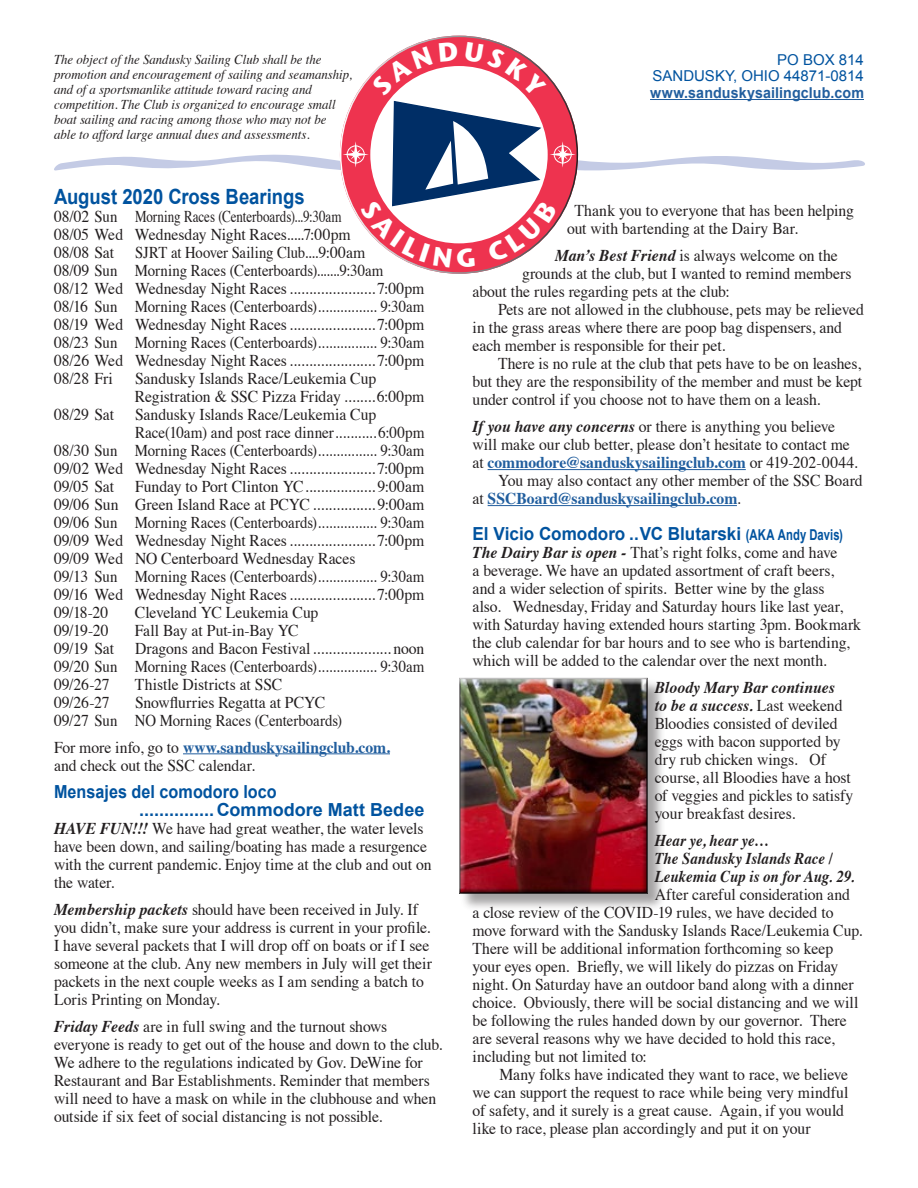
<style>
.page{position:relative;width:918px;height:1188px;background:#fff}
.page>*{position:absolute;margin:0;border:0;box-sizing:border-box;transform-origin:0 0}
.t1{font:700 21px "Arial";color:#00539f;scale:.88 1}
.t2{font:700 18px "Arial";color:#00539f;scale:.95 1}
.t3{font:700 18px "Arial";color:#00539f}
.t4{font:700 18px "Arial";color:#00539f;scale:.9 1}
.t5{font:16.5px/18px "Times";letter-spacing:-.005em;color:#231f20;scale:.95 1}
.t6{font:italic 700 16.5px "Times";color:#231f20;scale:.9 1}
.t7{font:16.5px "Times";letter-spacing:-.005em;color:#231f20;scale:.92 1}
.t8{font:700 16.5px "Times";letter-spacing:-.005em;color:#215e9e;scale:.95 1}
.t9{font:16.5px "Times";letter-spacing:-.005em;color:#231f20;scale:.89 1}
.t10{font:15px "Arial";color:#00539f}
.t11{font:700 15px "Arial";letter-spacing:.01em;color:#215e9e;scale:.95 1}
.t12{font:italic 13.5px/15px "Times";color:#231f20;scale:.95 1}
.s1{font-weight:400;color:#231f20}
.s2{font-weight:700;font-style:italic}
.s3{font-weight:700;color:#215e9e}
.s4{font-size:15px}
</style>
<div class="page">
<hr style="left:183px;top:753px;width:207px;height:1px;background:#215e9e">
<hr style="left:488px;top:469px;width:258px;height:1px;background:#215e9e">
<hr style="left:488px;top:505px;width:249px;height:1px;background:#215e9e">
<div style="left:460px;top:678px;width:206px;height:233px;background:#231f20;opacity:.41"></div>
<div style="left:455px;top:673px;width:200px;height:222px;background:#231f20;opacity:.75"></div>
<svg style="left:54px;top:42px;width:811px;height:226px"></svg>
<p class="t12" style="left:54px;top:51px;width:316px">The object of the Sandusky Sailing Club shall be the promotion and encouragement of sailing and seamanship, and of a sportsmanlike attitude toward racing and competition. The Club is organized to encourage small boat sailing and racing among those who may not be</p>
<p class="t12" style="left:54px;top:126px;width:271px">able to afford large annual dues and assessments.</p>
<p class="t1" style="left:54px;top:183px;width:287px">August 2020 Cross Bearings</p>
<p class="t5" style="left:54px;top:206px;width:304px">08/02 Sun Morning Races (Centerboards)...9:30am</p>
<p class="t5" style="left:54px;top:224px;width:314px">08/05 Wed Wednesday Night Races.....7:00pm</p>
<p class="t5" style="left:54px;top:242px;width:65px">08/08 Sat</p>
<p class="t9" style="left:135px;top:237px;width:260px">SJRT at Hoover Sailing Club....9:00am</p>
<p class="t5" style="left:54px;top:260px;width:348px">08/09 Sun Morning Races (Centerboards).......9:30am</p>
<p class="t5" style="left:54px;top:278px;width:392px">08/12 Wed Wednesday Night Races...................... 7:00pm</p>
<p class="t5" style="left:54px;top:296px;width:391px">08/16 Sun Morning Races (Centerboards)................ 9:30am</p>
<p class="t5" style="left:54px;top:314px;width:392px">08/19 Wed Wednesday Night Races...................... 7:00pm</p>
<p class="t5" style="left:54px;top:332px;width:391px">08/23 Sun Morning Races (Centerboards)................ 9:30am</p>
<p class="t5" style="left:54px;top:350px;width:392px">08/26 Wed Wednesday Night Races...................... 7:00pm</p>
<p class="t5" style="left:54px;top:368px;width:64px">08/28 Fri</p>
<p class="t5" style="left:135px;top:368px;width:256px">Sandusky Islands Race/Leukemia Cup</p>
<p class="t5" style="left:135px;top:386px;width:306px">Registration &amp; SSC Pizza Friday ........6:00pm</p>
<p class="t5" style="left:54px;top:404px;width:65px">08/29 Sat</p>
<p class="t5" style="left:135px;top:404px;width:256px">Sandusky Islands Race/Leukemia Cup</p>
<p class="t7" style="left:135px;top:417px;width:316px">Race(10am) and post race dinner...........6:00pm</p>
<p class="t5" style="left:54px;top:440px;width:391px">08/30 Sun Morning Races (Centerboards)................ 9:30am</p>
<p class="t5" style="left:54px;top:458px;width:392px">09/02 Wed Wednesday Night Races...................... 7:00pm</p>
<p class="t5" style="left:54px;top:476px;width:65px">09/05 Sat</p>
<p class="t5" style="left:135px;top:476px;width:306px">Funday to Port Clinton YC.................. 9:00am</p>
<p class="t5" style="left:54px;top:494px;width:391px">09/06 Sun Green Island Race at PCYC ................ 9:00am</p>
<p class="t5" style="left:54px;top:512px;width:391px">09/06 Sun Morning Races (Centerboards)................ 9:30am</p>
<p class="t5" style="left:54px;top:530px;width:392px">09/09 Wed Wednesday Night Races...................... 7:00pm</p>
<p class="t5" style="left:54px;top:548px;width:319px">09/09 Wed NO Centerboard Wednesday Races</p>
<p class="t5" style="left:54px;top:566px;width:391px">09/13 Sun Morning Races (Centerboards)................ 9:30am</p>
<p class="t5" style="left:54px;top:584px;width:392px">09/16 Wed Wednesday Night Races...................... 7:00pm</p>
<p class="t5" style="left:54px;top:602px;width:59px">09/18-20</p>
<p class="t5" style="left:135px;top:602px;width:195px">Cleveland YC Leukemia Cup</p>
<p class="t5" style="left:54px;top:620px;width:59px">09/19-20</p>
<p class="t5" style="left:135px;top:620px;width:174px">Fall Bay at Put-in-Bay YC</p>
<p class="t5" style="left:54px;top:638px;width:65px">09/19 Sat</p>
<p class="t5" style="left:135px;top:638px;width:306px">Dragons and Bacon Festival.................... noon</p>
<p class="t5" style="left:54px;top:656px;width:391px">09/20 Sun Morning Races (Centerboards)................ 9:30am</p>
<p class="t5" style="left:54px;top:674px;width:60px">09/26-27</p>
<p class="t5" style="left:135px;top:674px;width:157px">Thistle Districts at SSC</p>
<p class="t5" style="left:54px;top:692px;width:60px">09/26-27</p>
<p class="t5" style="left:135px;top:692px;width:202px">Snowflurries Regatta at PCYC</p>
<p class="t5" style="left:54px;top:710px;width:305px">09/27 Sun NO Morning Races (Centerboards)</p>
<p class="t8" style="left:54px;top:731px;width:355px"><span class="s1">For more info, go to</span> www.sanduskysailingclub.com.</p>
<p class="t5" style="left:54px;top:755px;width:213px">and check out the SSC calendar.</p>
<p class="t4" style="left:54px;top:780px;width:249px">Mensajes del comodoro loco</p>
<p class="t3" style="left:139px;top:798px;width:287px">...............Commodore Matt Bedee</p>
<p class="t5" style="left:54px;top:818px;width:399px"><span class="s2">HAVE FUN!!!</span> We have had great weather, the water levels have been down, and sailing/boating has made a resurgence with the current pandemic. Enjoy time at the club and out on the water.</p>
<p class="t5" style="left:54px;top:899px;width:399px"><span class="s2">Membership packets</span> should have been received in July. If you didn’t, make sure your address is current in your profile.<br>I have several packets that I will drop off on boats or if I see someone at the club. Any new members in July will get their packets in the next couple weeks as I am sending a batch to Loris Printing on Monday.</p>
<p class="t5" style="left:54px;top:1016px;width:410px"><span class="s2">Friday Feeds</span> are in full swing and the turnout shows everyone is ready to get out of the house and down to the club.<br>We adhere to the regulations indicated by Gov. DeWine for Restaurant and Bar Establishments. Reminder that members will need to have a mask on while in the clubhouse and when outside if six feet of social distancing is not possible.</p>
<p class="t10" style="left:777px;top:50px;width:88px">PO BOX 814</p>
<p class="t10" style="left:652px;top:66px;width:213px">SANDUSKY, OHIO 44871-0814</p>
<p class="t11" style="left:650px;top:83px;width:227px">www.sanduskysailingclub.com</p>
<p class="t5" style="left:567px;top:201px;width:304px;text-indent:8px">Thank you to everyone that has been helping out with bartending at the Dairy Bar.</p>
<p class="t5" style="left:555px;top:246px;width:299px"><span class="s2">Man’s Best Friend</span> is always welcome on the</p>
<p class="t5" style="left:522px;top:264px;width:348px">grounds at the club, but I wanted to remind members</p>
<p class="t5" style="left:472px;top:282px;width:272px">about the rules regarding pets at the club:</p>
<p class="t5" style="left:472px;top:300px;width:414px;text-indent:26px">Pets are not allowed in the clubhouse, pets may be relieved in the grass areas where there are poop bag dispensers, and each member is responsible for their pet.</p>
<p class="t5" style="left:472px;top:354px;width:412px;text-align:justify;text-indent:26px">There is no rule at the club that pets have to be on leashes, but they are the responsibility of the member and must be kept under control if you choose not to have them on a leash.</p>
<p class="t5" style="left:472px;top:417px;width:407px"><span class="s2">If you have any concerns</span> or there is anything you believe will make our club better, please don’t hesitate to contact me at <span class="s3">commodore@sanduskysailingclub.com</span> or 419-202-0044.</p>
<p class="t5" style="left:472px;top:471px;width:412px;text-indent:26px">You may also contact any other member of the SSC Board at <span class="s3">SSCBoard@sanduskysailingclub.com</span>.</p>
<p class="t2" style="left:472px;top:522px;width:391px">El Vicio Comodoro ..VC Blutarski <span class="s4">(AKA Andy Davis)</span></p>
<p class="t5" style="left:472px;top:543px;width:411px"><span class="s2">The Dairy Bar is open -</span> That’s right folks, come and have<br>a beverage. We have an updated assortment of craft beers,<br>and a wider selection of spirits. Better wine by the glass<br>also. Wednesday, Friday and Saturday hours like last year, with Saturday having extended hours starting 3pm. Bookmark the club calendar for bar hours and to see who is bartending, which will be added to the calendar over the next month.</p>
<p class="t5" style="left:655px;top:678px;width:211px"><span class="s2">Bloody Mary Bar continues<br>to be a success.</span> Last weekend<br>Bloodies consisted of deviled eggs with bacon supported by dry rub chicken wings. Of course, all Bloodies have a host of veggies and pickles to satisfy your breakfast desires.</p>
<p class="t6" style="left:655px;top:825px;width:129px">Hear ye, hear ye…</p>
<p class="t6" style="left:655px;top:843px;width:200px">The Sandusky Islands Race /</p>
<p class="t6" style="left:655px;top:861px;width:224px">Leukemia Cup is on for Aug. 29.</p>
<p class="t5" style="left:655px;top:885px;width:207px">After careful consideration and</p>
<p class="t5" style="left:472px;top:903px;width:382px">a close review of the COVID-19 rules, we have decided to</p>
<p class="t5" style="left:472px;top:921px;width:412px">move forward with the Sandusky Islands Race/Leukemia Cup.</p>
<p class="t5" style="left:472px;top:939px;width:381px">There will be additional information forthcoming so keep</p>
<p class="t5" style="left:472px;top:957px;width:387px">your eyes open. Briefly, we will likely do pizzas on Friday</p>
<p class="t5" style="left:472px;top:975px;width:403px">night. On Saturday have an outdoor band along with a dinner</p>
<p class="t5" style="left:472px;top:993px;width:408px">choice. Obviously, there will be social distancing and we will</p>
<p class="t5" style="left:472px;top:1011px;width:396px">be following the rules handed down by our governor. There</p>
<p class="t5" style="left:472px;top:1029px;width:383px">are several reasons why we have decided to hold this race,</p>
<p class="t5" style="left:472px;top:1047px;width:185px">including but not limited to:</p>
<p class="t5" style="left:472px;top:1065px;width:397px;text-indent:27px">Many folks have indicated they want to race, we believe we can support the request to race while being very mindful of safety, and it surely is a great cause. Again, if you would like to race, please plan accordingly and put it on your</p>
</div>
